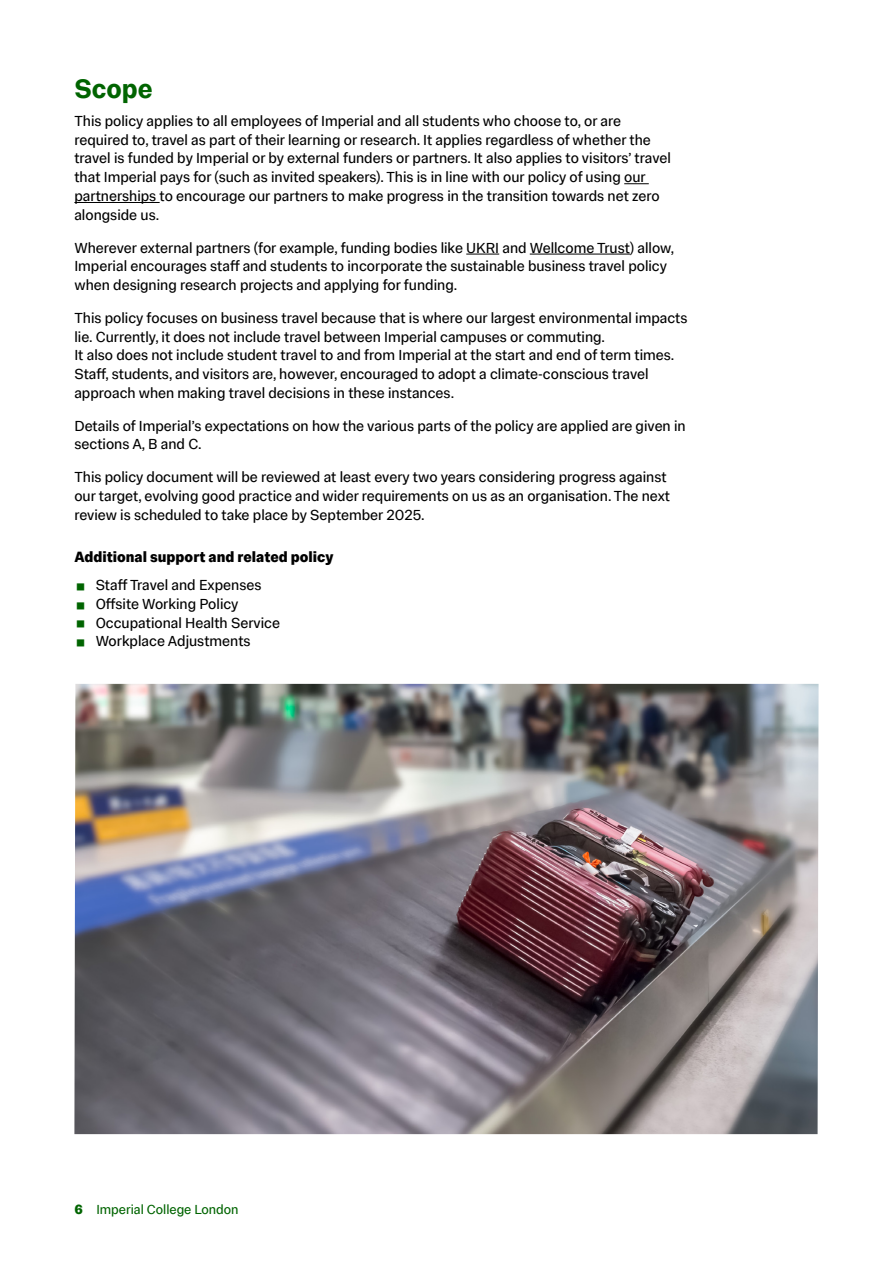
<style>
.page{position:relative;width:893px;height:1263px;background:#fff}
.page>*{position:absolute;margin:0;border:0;box-sizing:border-box;transform-origin:0 0}
.t1{font:600 27px "Imperial Sans Text";color:#006400}
.t2{font:15px/18.8px "Imperial Sans Text";color:#000}
.t3{font:700 15px "Imperial Sans Text";color:#000}
.t4{font:13.5px "Imperial Sans Text";color:#006400}
.s1{font-size:30px;color:#006400}
.s2{font-weight:700}
</style>
<div class="page">
<svg style="left:624px;top:183px;width:25px;height:1px"></svg>
<hr style="left:74px;top:202px;width:86px;height:1px;background:#000">
<hr style="left:466px;top:254px;width:33px;height:1px;background:#000">
<hr style="left:530px;top:254px;width:100px;height:1px;background:#000">
<img style="left:74px;top:684px;width:745px;height:450px">
<h1 class="t1" style="left:74px;top:68px;width:80px">Scope</h1>
<p class="t2" style="left:74px;top:111px;width:598px">This policy applies to all employees of Imperial and all students who choose to, or are required to, travel as part of their learning or research. It applies regardless of whether the travel is funded by Imperial or by external funders or partners. It also applies to visitors’ travel that Imperial pays for (such as invited speakers). This is in line with our policy of using our partnerships to encourage our partners to make progress in the transition towards net zero alongside us.</p>
<p class="t2" style="left:74px;top:237px;width:601px">Wherever external partners (for example, funding bodies like UKRI and Wellcome Trust) allow,<br>Imperial encourages staff and students to incorporate the sustainable business travel policy when designing research projects and applying for funding.</p>
<p class="t2" style="left:74px;top:308px;width:615px">This policy focuses on business travel because that is where our largest environmental impacts lie. Currently, it does not include travel between Imperial campuses or commuting.<br>It also does not include student travel to and from Imperial at the start and end of term times.<br>Staff, students, and visitors are, however, encouraged to adopt a climate-conscious travel approach when making travel decisions in these instances.</p>
<p class="t2" style="left:74px;top:415px;width:613px">Details of Imperial’s expectations on how the various parts of the policy are applied are given in sections A, B and C.</p>
<p class="t2" style="left:74px;top:467px;width:597px">This policy document will be reviewed at least every two years considering progress against our target, evolving good practice and wider requirements on us as an organisation. The next review is scheduled to take place by September 2025.</p>
<p class="t3" style="left:74px;top:545px;width:261px">Additional support and related policy</p>
<p class="t2" style="left:74px;top:575px;width:189px"><span class="s1">•</span> Staff Travel and Expenses</p>
<p class="t2" style="left:74px;top:593px;width:166px"><span class="s1">•</span> Offsite Working Policy</p>
<p class="t2" style="left:74px;top:612px;width:207px"><span class="s1">•</span> Occupational Health Service</p>
<p class="t2" style="left:74px;top:631px;width:178px"><span class="s1">•</span> Workplace Adjustments</p>
<p class="t4" style="left:74px;top:1200px;width:166px"><span class="s2">6</span> Imperial College London</p>
</div>
